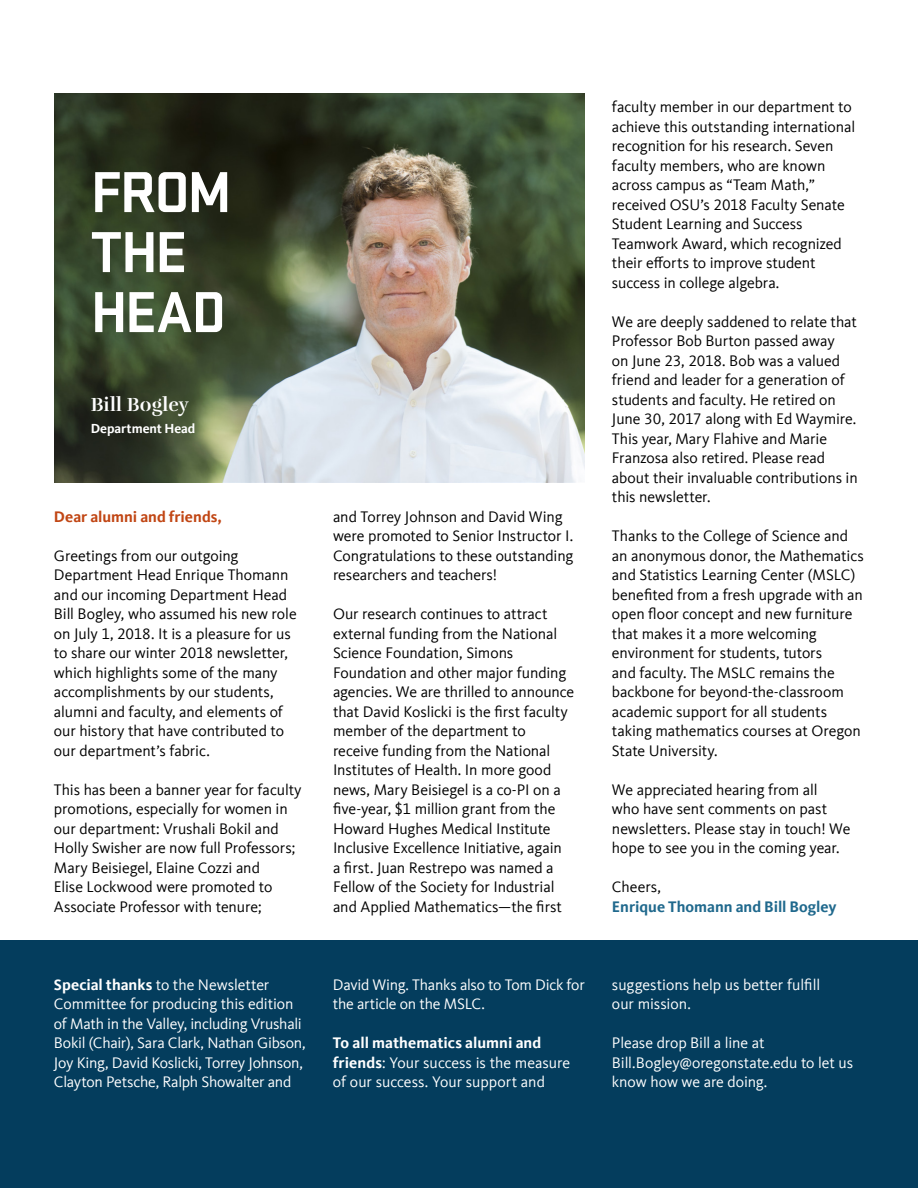
<style>
.page{position:relative;width:918px;height:1188px;background:#fff}
.page>*{position:absolute;margin:0;border:0;box-sizing:border-box;transform-origin:0 0}
.t1{font:700 60px/60px "Stratum 2";letter-spacing:-.03em;color:#fff}
.t2{font:19.5px "Rufina Stencil Bold";letter-spacing:.005em;color:#fff}
.t3{font:15.75px/19.5px "Kievit Offc";letter-spacing:-.005em;color:#000}
.t4{font:15.75px/19.5px "Kievit Offc";letter-spacing:-.01em;color:#fff}
.t5{font:700 15.75px "Kievit Offc";color:#20698d}
.t6{font:700 15.75px "Kievit Offc";color:#c14614}
.t7{font:700 13.5px "Kievit Offc";letter-spacing:-.005em;color:#fff}
.s1{font-weight:700}
</style>
<div class="page">
<img style="left:54px;top:93px;width:531px;height:390px">
<div style="left:0;top:941px;width:918px;height:247px;background:#043d5d"></div>
<h1 class="t1" style="left:91px;top:159px;width:142px">FROM<br>THE<br>HEAD</h1>
<p class="t2" style="left:91px;top:393px;width:100px">Bill Bogley</p>
<p class="t7" style="left:91px;top:421px;width:106px">Department Head</p>
<p class="t6" style="left:54px;top:507px;width:170px">Dear alumni and friends,</p>
<p class="t3" style="left:54px;top:546px;width:244px">Greetings from our outgoing Department Head Enrique Thomann and our incoming Department Head Bill Bogley, who assumed his new role on July 1, 2018. It is a pleasure for us to share our winter 2018 newsletter, which highlights some of the many accomplishments by our students, alumni and faculty, and elements of our history that have contributed to our department’s fabric.</p>
<p class="t3" style="left:54px;top:780px;width:249px">This has been a banner year for faculty promotions, especially for women in our department: Vrushali Bokil and Holly Swisher are now full Professors; Mary Beisiegel, Elaine Cozzi and<br>Elise Lockwood were promoted to Associate Professor with tenure;</p>
<p class="t3" style="left:333px;top:507px;width:242px">and Torrey Johnson and David Wing were promoted to Senior Instructor I.<br>Congratulations to these outstanding researchers and teachers!</p>
<p class="t3" style="left:333px;top:605px;width:243px">Our research continues to attract external funding from the National Science Foundation, Simons Foundation and other major funding agencies. We are thrilled to announce that David Koslicki is the first faculty member of the department to receive funding from the National Institutes of Health. In more good news, Mary Beisiegel is a co-PI on a five-year, $1 million grant from the Howard Hughes Medical Institute Inclusive Excellence Initiative, again<br>a first. Juan Restrepo was named a Fellow of the Society for Industrial and Applied Mathematics—the first</p>
<p class="t4" style="left:54px;top:975px;width:253px"><span class="s1">Special thanks</span> to the Newsletter Committee for producing this edition of Math in the Valley, including Vrushali Bokil (Chair), Sara Clark, Nathan Gibson, Joy King, David Koslicki, Torrey Johnson, Clayton Petsche, Ralph Showalter and</p>
<p class="t4" style="left:333px;top:975px;width:253px">David Wing. Thanks also to Tom Dick for the article on the MSLC.</p>
<p class="t4" style="left:333px;top:1034px;width:239px"><span class="s1">To all mathematics alumni and friends</span>: Your success is the measure of our success. Your support and</p>
<p class="t3" style="left:612px;top:98px;width:245px">faculty member in our department to achieve this outstanding international recognition for his research. Seven faculty members, who are known across campus as “Team Math,” received OSU’s 2018 Faculty Senate Student Learning and Success Teamwork Award, which recognized their efforts to improve student success in college algebra.</p>
<p class="t3" style="left:612px;top:312px;width:247px">We are deeply saddened to relate that Professor Bob Burton passed away<br>on June 23, 2018. Bob was a valued friend and leader for a generation of students and faculty. He retired on June 30, 2017 along with Ed Waymire.<br>This year, Mary Flahive and Marie Franzosa also retired. Please read about their invaluable contributions in this newsletter.</p>
<p class="t3" style="left:612px;top:527px;width:253px">Thanks to the College of Science and an anonymous donor, the Mathematics and Statistics Learning Center (MSLC) benefited from a fresh upgrade with an open floor concept and new furniture that makes it a more welcoming environment for students, tutors<br>and faculty. The MSLC remains the backbone for beyond-the-classroom academic support for all students taking mathematics courses at Oregon State University.</p>
<p class="t3" style="left:612px;top:780px;width:240px">We appreciated hearing from all<br>who have sent comments on past newsletters. Please stay in touch! We hope to see you in the coming year.</p>
<p class="t3" style="left:612px;top:878px;width:51px">Cheers,</p>
<p class="t5" style="left:612px;top:897px;width:226px">Enrique Thomann and Bill Bogley</p>
<p class="t4" style="left:612px;top:975px;width:210px">suggestions help us better fulfill our mission.</p>
<p class="t4" style="left:612px;top:1034px;width:243px">Please drop Bill a line at<br>Bill.Bogley@oregonstate.edu to let us know how we are doing.</p>
</div>
